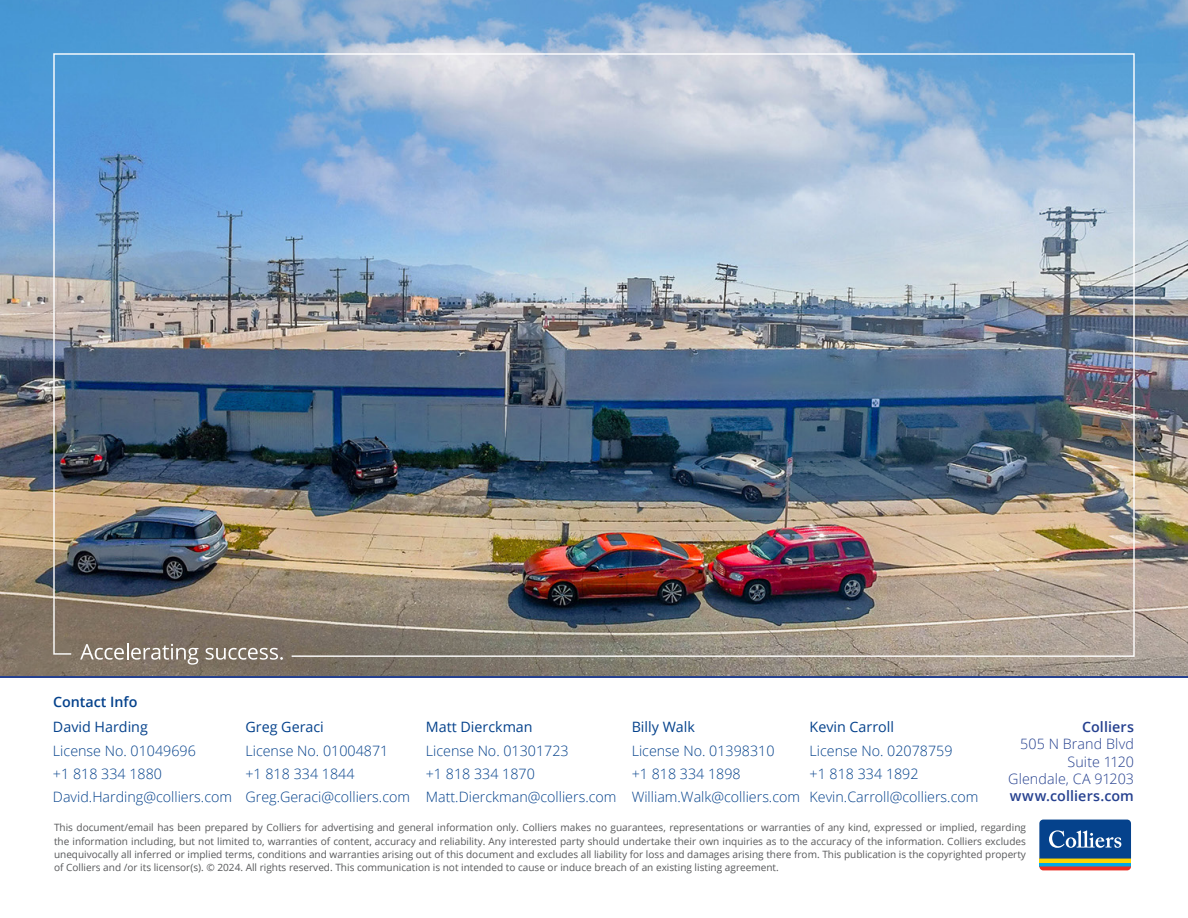
<style>
.page{position:relative;width:1188px;height:918px;background:#fff}
.page>*{position:absolute;margin:0;border:0;box-sizing:border-box;transform-origin:0 0}
.t1{font:300 14.25px "Open Sans";color:#05428c}
.t2{font:14.25px "Open Sans";color:#05428c}
.t3{font:300 14.25px "Open Sans";letter-spacing:.005em;color:#25408f}
.t4{font:600 14.25px "Open Sans";letter-spacing:.01em;color:#25408f}
.t5{font:600 14.25px "Open Sans";color:#05428c}
.t6{font:10.05px/13.5px "Open Sans";color:#57585a;text-align:justify}
</style>
<div class="page">
<img style="left:0;top:0;width:1188px;height:677px">
<svg style="left:1038px;top:818px;width:95px;height:54px"></svg>
<hr style="left:1039px;top:863px;width:92px;height:3px;background:#00a8e4">
<hr style="left:1039px;top:859px;width:92px;height:4px;background:#fed503">
<svg style="left:1039px;top:866px;width:92px;height:4px"></svg>
<svg style="left:1039px;top:820px;width:92px;height:39px;background:#235897"></svg>
<hr style="left:0;top:677px;width:1188px;height:1px;background:#25408f">
<svg style="left:80px;top:658px;width:118px;height:7px"></svg>
<svg style="left:206px;top:658px;width:77px;height:2px"></svg>
<img style="left:52px;top:52px;width:1084px;height:606px">
<p class="t5" style="left:53px;top:692px;width:86px">Contact Info</p>
<p class="t2" style="left:53px;top:717px;width:96px">David Harding</p>
<p class="t1" style="left:53px;top:741px;width:144px">License No. 01049696</p>
<p class="t1" style="left:53px;top:764px;width:111px">+1 818 334 1880</p>
<p class="t1" style="left:53px;top:788px;width:181px">David.Harding@colliers.com</p>
<p class="t2" style="left:245px;top:717px;width:80px">Greg Geraci</p>
<p class="t1" style="left:245px;top:741px;width:144px">License No. 01004871</p>
<p class="t1" style="left:245px;top:764px;width:111px">+1 818 334 1844</p>
<p class="t1" style="left:245px;top:788px;width:166px">Greg.Geraci@colliers.com</p>
<p class="t2" style="left:426px;top:717px;width:108px">Matt Dierckman</p>
<p class="t1" style="left:426px;top:741px;width:144px">License No. 01301723</p>
<p class="t1" style="left:426px;top:764px;width:111px">+1 818 334 1870</p>
<p class="t1" style="left:426px;top:788px;width:192px">Matt.Dierckman@colliers.com</p>
<p class="t2" style="left:632px;top:717px;width:65px">Billy Walk</p>
<p class="t1" style="left:632px;top:741px;width:144px">License No. 01398310</p>
<p class="t1" style="left:632px;top:764px;width:111px">+1 818 334 1898</p>
<p class="t1" style="left:632px;top:788px;width:170px">William.Walk@colliers.com</p>
<p class="t2" style="left:810px;top:717px;width:86px">Kevin Carroll</p>
<p class="t1" style="left:810px;top:741px;width:144px">License No. 02078759</p>
<p class="t1" style="left:810px;top:764px;width:111px">+1 818 334 1892</p>
<p class="t1" style="left:810px;top:787px;width:170px">Kevin.Carroll@colliers.com</p>
<p class="t4" style="left:1082px;top:717px;width:53px">Colliers</p>
<p class="t3" style="left:1020px;top:735px;width:115px">505 N Brand Blvd</p>
<p class="t3" style="left:1068px;top:752px;width:68px">Suite 1120</p>
<p class="t3" style="left:1008px;top:769px;width:127px">Glendale, CA 91203</p>
<p class="t4" style="left:1010px;top:786px;width:126px">www.colliers.com</p>
<p class="t6" style="left:54px;top:820px;width:974px">This document/email has been prepared by Colliers for advertising and general information only. Colliers makes no guarantees, representations or warranties of any kind, expressed or implied, regarding the information including, but not limited to, warranties of content, accuracy and reliability. Any interested party should undertake their own inquiries as to the accuracy of the information. Colliers excludes unequivocally all inferred or implied terms, conditions and warranties arising out of this document and excludes all liability for loss and damages arising there from. This publication is the copyrighted property of Colliers and /or its licensor(s). © 2024. All rights reserved. This communication is not intended to cause or induce breach of an existing listing agreement.</p>
</div>
